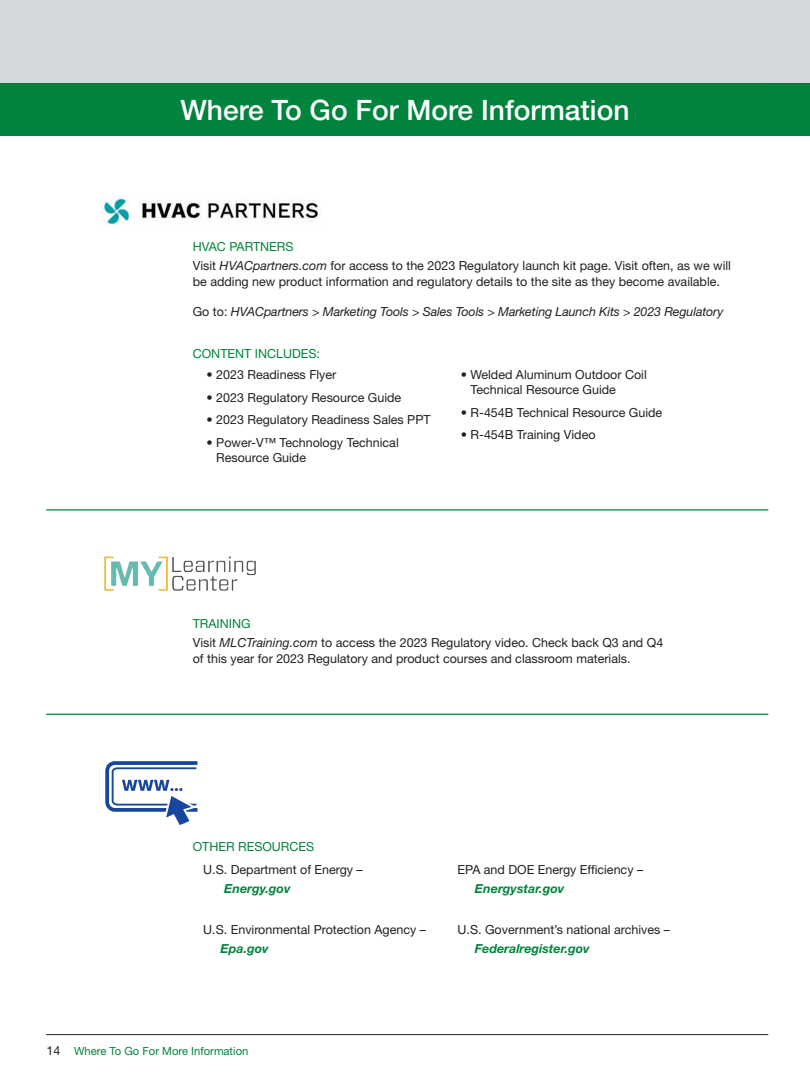
<style>
.page{position:relative;width:810px;height:1080px;background:#fff}
.page>*{position:absolute;margin:0;border:0;box-sizing:border-box;transform-origin:0 0}
.t1{font:500 28.12px "Helvetica Neue LT Std";color:#fff}
.t2{font:12.5px/18.8px "Helvetica Neue LT Std";color:#231f20}
.t3{font:italic 12.5px "Helvetica Neue LT Std";letter-spacing:-.01em;color:#231f20}
.t4{font:12.5px "Helvetica Neue LT Std";color:#00843d}
.t5{font:11.25px "Helvetica Neue LT Std";color:#00843d}
.s1{color:#00843d}
.s2{font-style:italic}
.s3{font-style:normal}
.s4{font-weight:700;font-style:italic;color:#00843d}
.s5{font-size:12.5px;color:#231f20}
</style>
<div class="page">
<hr style="left:46px;top:1034px;width:722px;height:1px;background:#231f20">
<div style="left:0;top:0;width:810px;height:84px;background:#d5d9dc"></div>
<div style="left:0;top:84px;width:810px;height:52px;background:#00843d"></div>
<img style="left:104px;top:556px;width:152px;height:35px">
<svg style="left:105px;top:761px;width:93px;height:64px"></svg>
<img style="left:104px;top:198px;width:215px;height:27px">
<hr style="left:46px;top:509px;width:722px;height:2px;background:#00843d">
<hr style="left:46px;top:714px;width:722px;height:1px;background:#00843d">
<p class="t1" style="left:180px;top:94px;width:451px">Where To Go For More Information</p>
<p class="t2" style="left:193px;top:237px;width:540px"><span class="s1">HVAC PARTNERS<br></span>Visit <span class="s2">HVACpartners.com</span> for access to the 2023 Regulatory launch kit page. Visit often, as we will</p>
<p class="t2" style="left:193px;top:272px;width:529px">be adding new product information and regulatory details to the site as they become available.</p>
<p class="t3" style="left:193px;top:304px;width:532px"><span class="s3">Go to:</span> HVACpartners &gt; Marketing Tools &gt; Sales Tools &gt; Marketing Launch Kits &gt; 2023 Regulatory</p>
<p class="t4" style="left:193px;top:346px;width:129px">CONTENT INCLUDES:</p>
<p class="t2" style="left:207px;top:365px;width:131px">• 2023 Readiness Flyer</p>
<p class="t2" style="left:207px;top:388px;width:196px">• 2023 Regulatory Resource Guide</p>
<p class="t2" style="left:207px;top:410px;width:226px">• 2023 Regulatory Readiness Sales PPT</p>
<p class="t2" style="left:216px;top:434px;width:184px;line-height:15px;text-indent:-10px">• Power-V™ Technology Technical<br>Resource Guide</p>
<p class="t2" style="left:471px;top:367px;width:178px;line-height:15px;text-indent:-10px">• Welded Aluminum Outdoor Coil<br>Technical Resource Guide</p>
<p class="t2" style="left:461px;top:403px;width:203px">• R-454B Technical Resource Guide</p>
<p class="t2" style="left:461px;top:425px;width:136px">• R-454B Training Video</p>
<p class="t2" style="left:193px;top:614px;width:472px"><span class="s1">TRAINING<br></span>Visit <span class="s2">MLCTraining.com</span> to access the 2023 Regulatory video. Check back Q3 and Q4</p>
<p class="t2" style="left:193px;top:649px;width:439px">of this year for 2023 Regulatory and product courses and classroom materials.</p>
<p class="t4" style="left:193px;top:839px;width:123px">OTHER RESOURCES</p>
<p class="t2" style="left:224px;top:860px;width:140px;text-indent:-21px">U.S. Department of Energy –<br><span class="s4">Energy.gov</span></p>
<p class="t2" style="left:221px;top:920px;width:207px;text-indent:-17px">U.S. Environmental Protection Agency –<br><span class="s4">Epa.gov</span></p>
<p class="t2" style="left:475px;top:860px;width:170px;text-indent:-17px">EPA and DOE Energy Efficiency –<br><span class="s4">Energystar.gov</span></p>
<p class="t2" style="left:475px;top:920px;width:197px;text-indent:-17px">U.S. Government’s national archives –<br><span class="s4">Federalregister.gov</span></p>
<p class="t5" style="left:46px;top:1044px;width:203px"><span class="s5">14</span> Where To Go For More Information</p>
</div>
